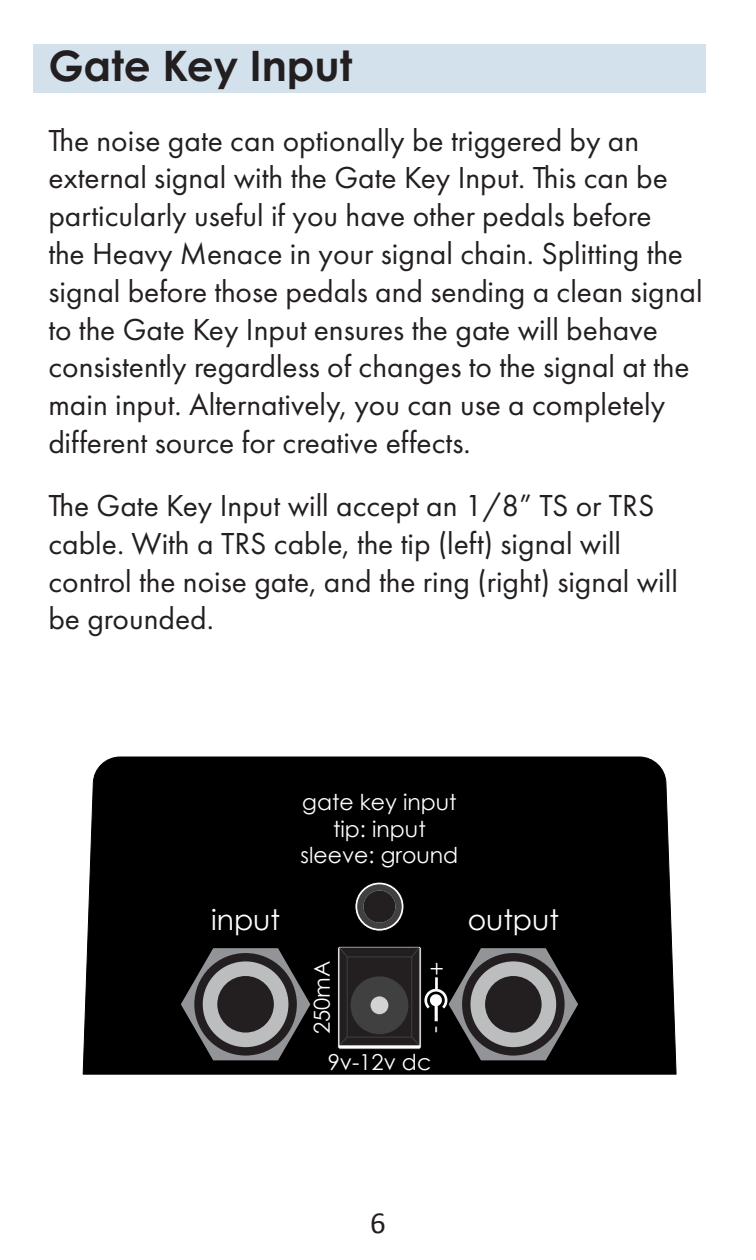
<style>
.page{position:relative;width:756px;height:1260px;background:#fff}
.page>*{position:absolute;margin:0;border:0;box-sizing:border-box;transform-origin:0 0}
.Section_Header{font:700 42px "Century Gothic Pro";color:#231f20}
.t1{font:31.5px/37.8px "Futura PT";color:#231f20}
.t2{font:30.8px "Calibri";color:#231f20}
.t3{font:28.35px "Century Gothic";color:#fff}
.t4{font:22.4px "Myriad Pro";color:#fff}
.t5{font:22.05px/26.2px "Century Gothic";color:#fff;text-align:center}
</style>
<div class="page">
<div style="left:33px;top:44px;width:673px;height:49px;background:#d3e1ec"></div>
<div style="left:83px;top:757px;width:593px;height:317px;background:#000"></div>
<svg style="left:338px;top:946px;width:83px;height:103px"></svg>
<div style="left:337px;top:946px;width:85px;height:104px;border:1px solid #000;border-radius:2px"></div>
<div style="left:355px;top:882px;width:49px;height:50px;border:1px solid #000;border-radius:50%"></div>
<svg style="left:181px;top:948px;width:129px;height:112px"></svg>
<div style="left:217px;top:976px;width:57px;height:57px;background:#231f20;border-radius:50%"></div>
<div style="left:339px;top:947px;width:80px;height:98px;background:#231f20"></div>
<div style="left:347px;top:957px;width:65px;height:81px;border:1px solid #404041"></div>
<div style="left:351px;top:976px;width:57px;height:58px;background:#404041;border-radius:50%"></div>
<div style="left:371px;top:996px;width:17px;height:18px;background:#d0d2d3;border-radius:50%"></div>
<svg style="left:339px;top:1036px;width:9px;height:10px"></svg>
<svg style="left:339px;top:947px;width:9px;height:11px"></svg>
<svg style="left:411px;top:947px;width:167px;height:113px"></svg>
<svg style="left:357px;top:884px;width:45px;height:45px"></svg>
<div style="left:363px;top:891px;width:33px;height:32px;background:#231f20;border-radius:50%"></div>
<p class="Section_Header" style="left:48px;top:40px;width:306px">Gate Key Input</p>
<p class="t1" style="left:48px;top:121px;width:656px">The noise gate can optionally be triggered by an external signal with the Gate Key Input. This can be particularly useful if you have other pedals before<br>the Heavy Menace in your signal chain. Splitting the signal before those pedals and sending a clean signal to the Gate Key Input ensures the gate will behave consistently regardless of changes to the signal at the main input. Alternatively, you can use a completely different source for creative effects.</p>
<p class="t1" style="left:48px;top:486px;width:631px">The Gate Key Input will accept an 1/8” TS or TRS cable. With a TRS cable, the tip (left) signal will control the noise gate, and the ring (right) signal will be grounded.</p>
<p class="t5" style="left:301px;top:789px;width:159px">gate key input tip: input sleeve: ground</p>
<p class="t3" style="left:211px;top:900px;width:70px">input</p>
<p class="t3" style="left:468px;top:900px;width:93px">output</p>
<p class="t5" style="left:308px;top:1034px;width:75px;rotate:-90deg">250mA</p>
<p class="t4" style="left:452px;top:962px;width:15px;rotate:90deg">+</p>
<p class="t4" style="left:452px;top:1026px;width:8px;rotate:90deg">-</p>
<p class="t5" style="left:328px;top:1048px;width:105px">9v-12v dc</p>
<p class="t2" style="left:370px;top:1201px;width:17px">6</p>
</div>
